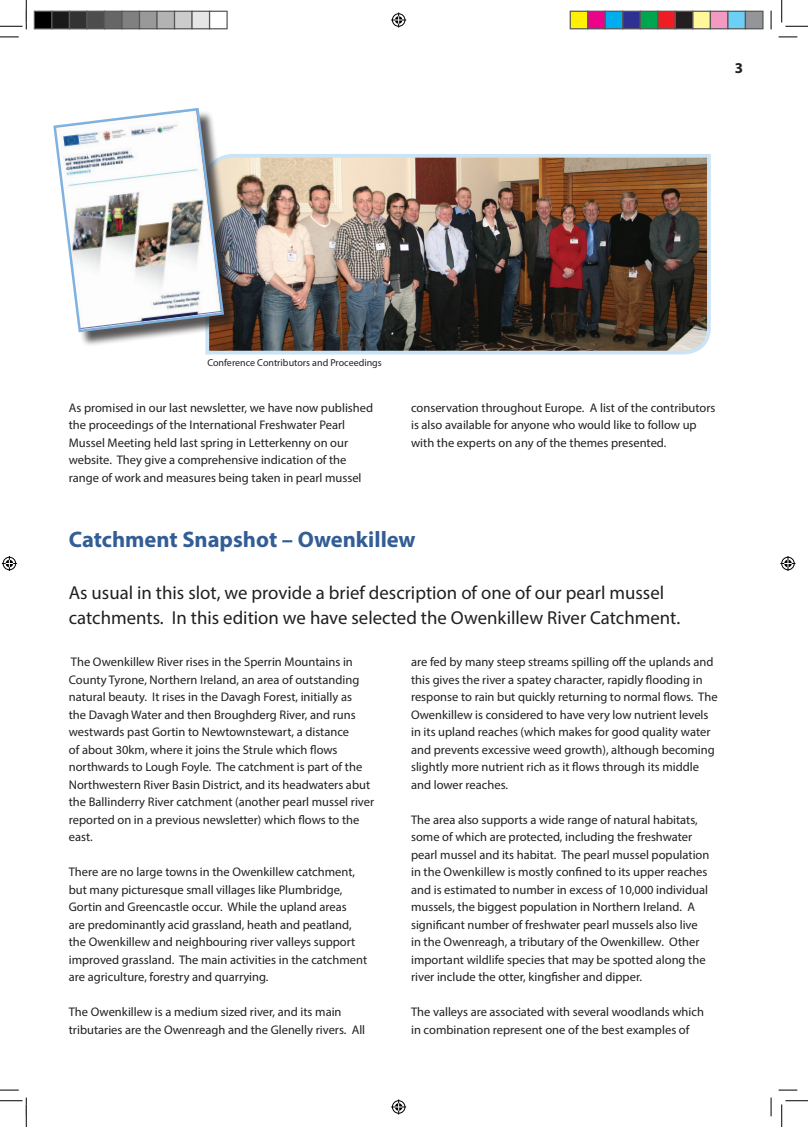
<style>
.page{position:relative;width:808px;height:1127px;background:#fff}
.page>*{position:absolute;margin:0;border:0;box-sizing:border-box;transform-origin:0 0}
.t1{font:700 22.5px "Myriad Pro";color:#335d95}
.t2{font:18.75px/25px "Myriad Pro";color:#231f20}
.t3{font:700 15px "Myriad Pro";color:#231f20}
.t4{font:12.5px/17.5px "Myriad Pro";color:#231f20}
.t5{font:10px "Myriad Pro";color:#231f20}
</style>
<div class="page">
<img style="left:205px;top:154px;width:506px;height:201px">
<div style="left:56px;top:110px;width:183px;height:237px;background:#231f20;opacity:.75"></div>
<img style="left:53px;top:107px;width:172px;height:226px">
<svg style="left:0;top:36px;width:19px;height:2px"></svg>
<svg style="left:778px;top:36px;width:19px;height:2px"></svg>
<svg style="left:0;top:1089px;width:19px;height:1px"></svg>
<svg style="left:778px;top:1089px;width:19px;height:1px"></svg>
<svg style="left:770px;top:11px;width:1px;height:18px"></svg>
<svg style="left:770px;top:1097px;width:1px;height:18px"></svg>
<svg style="left:0;top:0;width:27px;height:29px"></svg>
<svg style="left:0;top:1097px;width:27px;height:29px"></svg>
<svg style="left:781px;top:0;width:26px;height:27px"></svg>
<svg style="left:781px;top:1100px;width:26px;height:26px"></svg>
<svg style="left:391px;top:13px;width:15px;height:15px"></svg>
<svg style="left:391px;top:1099px;width:15px;height:15px"></svg>
<svg style="left:2px;top:556px;width:15px;height:15px"></svg>
<svg style="left:780px;top:556px;width:15px;height:15px"></svg>
<div style="left:34px;top:11px;width:18px;height:18px;background:#000"></div>
<div style="left:34px;top:11px;width:18px;height:18px;border:1px solid #595959"></div>
<div style="left:52px;top:11px;width:17px;height:18px;background:#1a1a1a"></div>
<div style="left:51px;top:11px;width:19px;height:18px;border:1px solid #595959"></div>
<div style="left:69px;top:11px;width:18px;height:18px;background:#333"></div>
<div style="left:69px;top:11px;width:19px;height:18px;border:1px solid #595959"></div>
<div style="left:87px;top:11px;width:17px;height:18px;background:#4d4d4d"></div>
<div style="left:86px;top:11px;width:19px;height:18px;border:1px solid #595959"></div>
<div style="left:104px;top:11px;width:18px;height:18px;background:#666"></div>
<div style="left:104px;top:11px;width:18px;height:18px;border:1px solid #595959"></div>
<div style="left:122px;top:11px;width:17px;height:18px;background:#808080"></div>
<div style="left:121px;top:11px;width:19px;height:18px;border:1px solid #595959"></div>
<div style="left:139px;top:11px;width:18px;height:18px;background:#999"></div>
<div style="left:139px;top:11px;width:19px;height:18px;border:1px solid #595959"></div>
<div style="left:157px;top:11px;width:17px;height:18px;background:#b3b3b3"></div>
<div style="left:156px;top:11px;width:19px;height:18px;border:1px solid #595959"></div>
<div style="left:174px;top:11px;width:18px;height:18px;background:#ccc"></div>
<div style="left:174px;top:11px;width:18px;height:18px;border:1px solid #595959"></div>
<div style="left:192px;top:11px;width:17px;height:18px;background:#e6e6e6"></div>
<div style="left:191px;top:11px;width:19px;height:18px;border:1px solid #595959"></div>
<div style="left:209px;top:11px;width:19px;height:18px;border:1px solid #595959"></div>
<div style="left:570px;top:11px;width:17px;height:18px;background:#fff101"></div>
<div style="left:569px;top:11px;width:19px;height:18px;border:1px solid #595959"></div>
<div style="left:587px;top:11px;width:18px;height:18px;background:#ed028c"></div>
<div style="left:587px;top:11px;width:18px;height:18px;border:1px solid #595959"></div>
<div style="left:605px;top:11px;width:17px;height:18px;background:#00aeef"></div>
<div style="left:604px;top:11px;width:19px;height:18px;border:1px solid #595959"></div>
<div style="left:622px;top:11px;width:18px;height:18px;background:#2e3092"></div>
<div style="left:622px;top:11px;width:18px;height:18px;border:1px solid #595959"></div>
<div style="left:640px;top:11px;width:17px;height:18px;background:#00a54f"></div>
<div style="left:639px;top:11px;width:19px;height:18px;border:1px solid #595959"></div>
<div style="left:657px;top:11px;width:18px;height:18px;background:#ee1d23"></div>
<div style="left:657px;top:11px;width:18px;height:18px;border:1px solid #595959"></div>
<div style="left:675px;top:11px;width:17px;height:18px;background:#231f20"></div>
<div style="left:674px;top:11px;width:19px;height:18px;border:1px solid #595959"></div>
<div style="left:692px;top:11px;width:18px;height:18px;background:#fff79a"></div>
<div style="left:692px;top:11px;width:18px;height:18px;border:1px solid #595959"></div>
<div style="left:710px;top:11px;width:17px;height:18px;background:#f499c2"></div>
<div style="left:709px;top:11px;width:19px;height:18px;border:1px solid #595959"></div>
<div style="left:727px;top:11px;width:18px;height:18px;background:#6bcff6"></div>
<div style="left:727px;top:11px;width:18px;height:18px;border:1px solid #595959"></div>
<div style="left:745px;top:11px;width:17px;height:18px;background:#939598"></div>
<div style="left:744px;top:11px;width:19px;height:18px;border:1px solid #595959"></div>
<p class="t3" style="left:734px;top:58px;width:10px">3</p>
<p class="t5" style="left:207px;top:356px;width:176px">Conference Contributors and Proceedings</p>
<p class="t4" style="left:69px;top:398px;width:306px">As promised in our last newsletter, we have now published the proceedings of the International Freshwater Pearl Mussel Meeting held last spring in Letterkenny on our website. They give a comprehensive indication of the range of work and measures being taken in pearl mussel</p>
<p class="t4" style="left:411px;top:398px;width:306px">conservation throughout Europe. A list of the contributors is also available for anyone who would like to follow up with the experts on any of the themes presented.</p>
<h1 class="t1" style="left:69px;top:525px;width:348px">Catchment Snapshot – Owenkillew</h1>
<h2 class="t2" style="left:69px;top:579px;width:612px">As usual in this slot, we provide a brief description of one of our pearl mussel catchments. In this edition we have selected the Owenkillew River Catchment.</h2>
<p class="t4" style="left:69px;top:653px;width:307px">The Owenkillew River rises in the Sperrin Mountains in County Tyrone, Northern Ireland, an area of outstanding natural beauty. It rises in the Davagh Forest, initially as<br>the Davagh Water and then Broughderg River, and runs westwards past Gortin to Newtownstewart, a distance<br>of about 30km, where it joins the Strule which flows northwards to Lough Foyle. The catchment is part of the Northwestern River Basin District, and its headwaters abut the Ballinderry River catchment (another pearl mussel river reported on in a previous newsletter) which flows to the east.</p>
<p class="t4" style="left:69px;top:863px;width:300px">There are no large towns in the Owenkillew catchment, but many picturesque small villages like Plumbridge, Gortin and Greencastle occur. While the upland areas<br>are predominantly acid grassland, heath and peatland, the Owenkillew and neighbouring river valleys support improved grassland. The main activities in the catchment are agriculture, forestry and quarrying.</p>
<p class="t4" style="left:69px;top:1003px;width:298px">The Owenkillew is a medium sized river, and its main tributaries are the Owenreagh and the Glenelly rivers. All</p>
<p class="t4" style="left:411px;top:653px;width:308px">are fed by many steep streams spilling off the uplands and this gives the river a spatey character, rapidly flooding in response to rain but quickly returning to normal flows. The Owenkillew is considered to have very low nutrient levels in its upland reaches (which makes for good quality water and prevents excessive weed growth), although becoming slightly more nutrient rich as it flows through its middle and lower reaches.</p>
<p class="t4" style="left:411px;top:810px;width:300px">The area also supports a wide range of natural habitats, some of which are protected, including the freshwater pearl mussel and its habitat. The pearl mussel population in the Owenkillew is mostly confined to its upper reaches and is estimated to number in excess of 10,000 individual mussels, the biggest population in Northern Ireland. A significant number of freshwater pearl mussels also live in the Owenreagh, a tributary of the Owenkillew. Other important wildlife species that may be spotted along the river include the otter, kingfisher and dipper.</p>
<p class="t4" style="left:411px;top:1003px;width:294px">The valleys are associated with several woodlands which in combination represent one of the best examples of</p>
</div>
